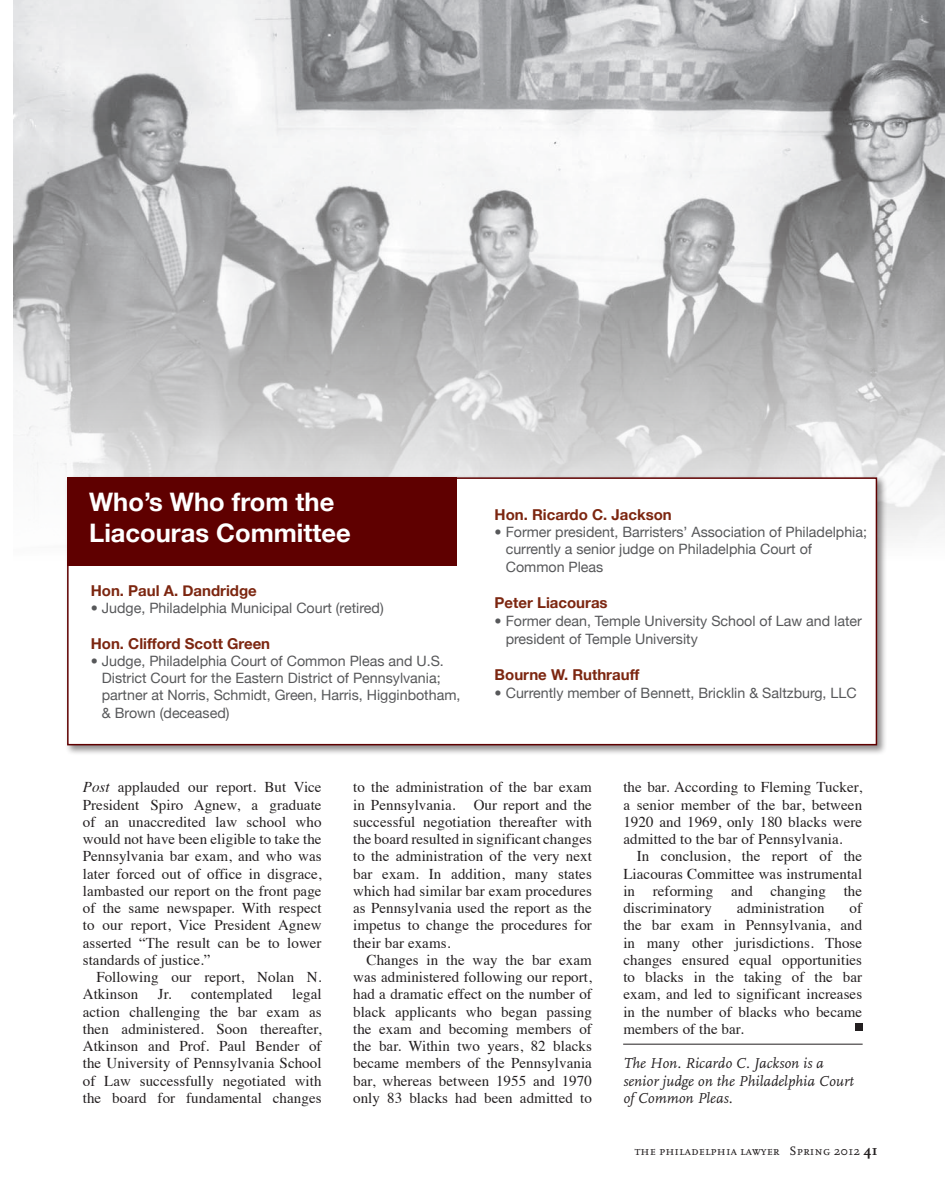
<style>
.page{position:relative;width:945px;height:1202px;background:#fff}
.page>*{position:absolute;margin:0;border:0;box-sizing:border-box;transform-origin:0 0}
.t1{font:700 25.5px/30.6px "Helvetica Neue";color:#fff}
.t2{font:15px/17.2px "Times";letter-spacing:.005em;color:#231f20;text-align:justify}
.t3{font:700 15px "Helvetica Neue";color:#7c2610}
.t4{font:italic 15px/17.2px "Scala";letter-spacing:.005em;color:#231f20}
.t5{font:14.25px/17.4px "Helvetica Neue";color:#57585a}
.t6{font:12.75px "Scala Caps";letter-spacing:.005em;color:#231f20}
.s1{font-style:italic}
.s2{font-family:"Scala";font-weight:700;font-size:15px}
</style>
<div class="page">
<img style="left:14px;top:0;width:931px;height:538px">
<hr style="left:623px;top:1043px;width:240px;height:1px;background:#231f20">
<div style="left:856px;top:1023px;width:7px;height:7px;background:#231f20"></div>
<div style="left:65px;top:475px;width:822px;height:280px;background:#231f20;opacity:.5"></div>
<div style="left:68px;top:478px;width:808px;height:266px;background:#fff"></div>
<div style="left:67px;top:477px;width:810px;height:268px;border:2px solid #5f0000"></div>
<div style="left:67px;top:477px;width:390px;height:89px;background:#5f0000"></div>
<h1 class="t1" style="left:89px;top:486px;width:263px">Who’s Who from the<br>Liacouras Committee</h1>
<p class="t3" style="left:91px;top:581px;width:168px">Hon. Paul A. Dandridge</p>
<p class="t5" style="left:91px;top:599px;width:294px">• Judge, Philadelphia Municipal Court (retired)</p>
<p class="t3" style="left:91px;top:634px;width:181px">Hon. Clifford Scott Green</p>
<p class="t5" style="left:102px;top:652px;width:360px;text-indent:-11px">• Judge, Philadelphia Court of Common Pleas and U.S.<br>District Court for the Eastern District of Pennsylvania; partner at Norris, Schmidt, Green, Harris, Higginbotham, &amp; Brown (deceased)</p>
<p class="t3" style="left:495px;top:505px;width:179px">Hon. Ricardo C. Jackson</p>
<p class="t5" style="left:506px;top:523px;width:363px;text-indent:-11px">• Former president, Barristers’ Association of Philadelphia; currently a senior judge on Philadelphia Court of<br>Common Pleas</p>
<p class="t3" style="left:495px;top:594px;width:115px">Peter Liacouras</p>
<p class="t5" style="left:506px;top:611px;width:358px;line-height:18px;text-indent:-11px">• Former dean, Temple University School of Law and later president of Temple University</p>
<p class="t3" style="left:495px;top:665px;width:146px">Bourne W. Ruthrauff</p>
<p class="t5" style="left:495px;top:683px;width:363px">• Currently member of Bennett, Bricklin &amp; Saltzburg, LLC</p>
<p class="t2" style="left:83px;top:777px;width:240px"><span class="s1">Post</span> applauded our report. But Vice President Spiro Agnew, a graduate of an unaccredited law school who would not have been eligible to take the Pennsylvania bar exam, and who was later forced out of office in disgrace, lambasted our report on the front page of the same newspaper. With respect to our report, Vice President Agnew asserted “The result can be to lower standards of justice.”</p>
<p class="t2" style="left:83px;top:967px;width:240px;text-indent:14px">Following our report, Nolan N.<br>Atkinson</p>
<p class="t2" style="left:83px;top:984px;width:240px;text-indent:209px">legal action challenging the bar exam as then administered. Soon thereafter, Atkinson and Prof. Paul Bender of the University of Pennsylvania School of Law successfully negotiated with the board for fundamental changes</p>
<p class="t2" style="left:158px;top:984px;width:116px">Jr. contemplated</p>
<p class="t2" style="left:353px;top:777px;width:240px">to the administration of the bar exam in Pennsylvania. Our report and the successful negotiation thereafter with the board resulted in significant changes to the administration of the very next bar exam. In addition, many states which had similar bar exam procedures as Pennsylvania used the report as the impetus to change the procedures for their bar exams.</p>
<p class="t2" style="left:353px;top:950px;width:240px;text-indent:14px">Changes in the way the bar exam was administered following our report, had a dramatic effect on the number of black applicants who began passing the exam and becoming members of the bar. Within two years, 82 blacks became members of the Pennsylvania bar, whereas between 1955 and 1970 only 83 blacks had been admitted to</p>
<p class="t2" style="left:623px;top:777px;width:240px">the bar. According to Fleming Tucker, a senior member of the bar, between 1920 and 1969, only 180 blacks were admitted to the bar of Pennsylvania.</p>
<p class="t2" style="left:623px;top:846px;width:240px;text-indent:14px">In conclusion, the report of the Liacouras Committee was instrumental in reforming and changing the discriminatory</p>
<p class="t2" style="left:623px;top:898px;width:240px;text-indent:226px">of the bar exam in Pennsylvania, and in many other jurisdictions. Those changes ensured equal opportunities to blacks in the taking of the bar exam, and led to significant increases in the number of blacks who became members of the bar.</p>
<p class="t4" style="left:623px;top:1055px;width:232px">The Hon. Ricardo C. Jackson is a senior judge on the Philadelphia Court of Common Pleas.</p>
<p class="t6" style="left:635px;top:1143px;width:244px">the philadelphia lawyer Spring 2012 <span class="s2">41</span></p>
<p class="t2" style="left:737px;top:898px;width:89px">administration</p>
</div>
